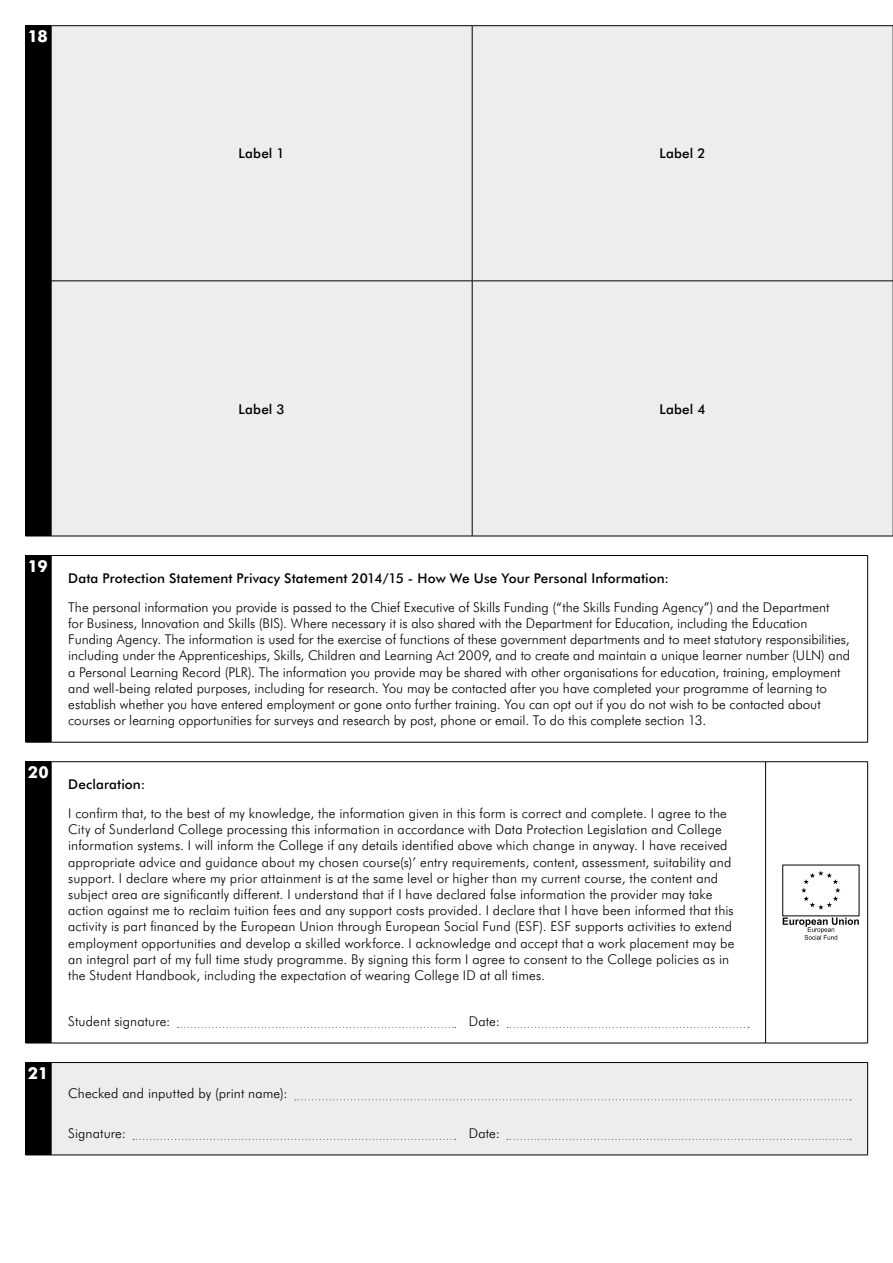
<style>
.page{position:relative;width:893px;height:1263px;background:#fff}
.page>*{position:absolute;margin:0;border:0;box-sizing:border-box;transform-origin:0 0}
.t1{font:700 16.5px "Futura BT";letter-spacing:-.02em;color:#fff}
.t2{font:300 13.5px/16.2px "Futura BT";color:#000}
.t3{font:500 13.5px "Futura BT";letter-spacing:.01em;color:#000}
</style>
<div class="page">
<div style="left:26px;top:26px;width:25px;height:510px;background:#000"></div>
<div style="left:52px;top:26px;width:840px;height:510px;background:#ededed"></div>
<svg style="left:26px;top:25px;width:25px;height:1px"></svg>
<hr style="left:25px;top:26px;width:1px;height:255px;background:#000">
<hr style="left:25px;top:281px;width:1px;height:255px;background:#000">
<svg style="left:26px;top:536px;width:25px;height:1px"></svg>
<hr style="left:472px;top:26px;width:1px;height:255px;background:#000">
<hr style="left:472px;top:281px;width:1px;height:255px;background:#000">
<hr style="left:51px;top:25px;width:421px;height:1px;background:#000">
<hr style="left:51px;top:26px;width:1px;height:255px;background:#000">
<hr style="left:472px;top:25px;width:421px;height:1px;background:#000">
<hr style="left:892px;top:26px;width:1px;height:255px;background:#000">
<hr style="left:51px;top:281px;width:421px;height:1px;background:#000">
<hr style="left:51px;top:281px;width:1px;height:255px;background:#000">
<hr style="left:472px;top:281px;width:421px;height:1px;background:#000">
<hr style="left:892px;top:281px;width:1px;height:255px;background:#000">
<hr style="left:51px;top:536px;width:421px;height:1px;background:#000">
<hr style="left:472px;top:536px;width:421px;height:1px;background:#000">
<div style="left:26px;top:555px;width:25px;height:187px;background:#000"></div>
<hr style="left:51px;top:555px;width:817px;height:1px;background:#000">
<hr style="left:51px;top:556px;width:1px;height:186px;background:#000">
<hr style="left:867px;top:556px;width:1px;height:186px;background:#000">
<hr style="left:51px;top:742px;width:817px;height:1px;background:#000">
<hr style="left:25px;top:556px;width:1px;height:186px;background:#000">
<svg style="left:26px;top:742px;width:25px;height:1px"></svg>
<div style="left:26px;top:762px;width:25px;height:281px;background:#000"></div>
<svg style="left:26px;top:761px;width:25px;height:1px"></svg>
<hr style="left:25px;top:762px;width:1px;height:281px;background:#000">
<svg style="left:26px;top:1043px;width:25px;height:1px"></svg>
<hr style="left:51px;top:761px;width:715px;height:1px;background:#000">
<hr style="left:51px;top:762px;width:1px;height:281px;background:#000">
<hr style="left:51px;top:1043px;width:715px;height:1px;background:#000">
<hr style="left:766px;top:761px;width:102px;height:1px;background:#000">
<hr style="left:765px;top:762px;width:1px;height:281px;background:#000">
<hr style="left:867px;top:762px;width:1px;height:281px;background:#000">
<hr style="left:766px;top:1043px;width:102px;height:1px;background:#000">
<svg style="left:178px;top:1027px;width:278px;height:1px"></svg>
<svg style="left:507px;top:1027px;width:242px;height:1px"></svg>
<svg style="left:801px;top:870px;width:39px;height:40px"></svg>
<svg style="left:783px;top:917px;width:76px;height:23px"></svg>
<div style="left:26px;top:1062px;width:25px;height:93px;background:#000"></div>
<div style="left:51px;top:1062px;width:817px;height:93px;background:#ededed"></div>
<hr style="left:25px;top:1063px;width:1px;height:92px;background:#000">
<svg style="left:26px;top:1155px;width:25px;height:1px"></svg>
<hr style="left:51px;top:1062px;width:817px;height:1px;background:#000">
<hr style="left:51px;top:1063px;width:1px;height:92px;background:#000">
<hr style="left:867px;top:1063px;width:1px;height:92px;background:#000">
<hr style="left:51px;top:1155px;width:817px;height:1px;background:#000">
<svg style="left:295px;top:1099px;width:556px;height:1px"></svg>
<svg style="left:133px;top:1139px;width:323px;height:1px"></svg>
<svg style="left:507px;top:1139px;width:344px;height:1px"></svg>
<p class="t1" style="left:28px;top:26px;width:22px">18</p>
<p class="t3" style="left:239px;top:145px;width:48px">Label 1</p>
<p class="t3" style="left:660px;top:145px;width:48px">Label 2</p>
<p class="t3" style="left:239px;top:401px;width:48px">Label 3</p>
<p class="t3" style="left:660px;top:401px;width:48px">Label 4</p>
<p class="t1" style="left:28px;top:556px;width:21px">19</p>
<p class="t1" style="left:28px;top:762px;width:23px">20</p>
<p class="t1" style="left:28px;top:1063px;width:22px">21</p>
<p class="t3" style="left:68px;top:570px;width:602px">Data Protection Statement Privacy Statement 2014/15 - How We Use Your Personal Information:</p>
<p class="t2" style="left:68px;top:599px;width:783px">The personal information you provide is passed to the Chief Executive of Skills Funding (“the Skills Funding Agency”) and the Department<br>for Business, Innovation and Skills (BIS). Where necessary it is also shared with the Department for Education, including the Education Funding Agency. The information is used for the exercise of functions of these government departments and to meet statutory responsibilities, including under the Apprenticeships, Skills, Children and Learning Act 2009, and to create and maintain a unique learner number (ULN) and a Personal Learning Record (PLR). The information you provide may be shared with other organisations for education, training, employment and well-being related purposes, including for research. You may be contacted after you have completed your programme of learning to establish whether you have entered employment or gone onto further training. You can opt out if you do not wish to be contacted about courses or learning opportunities for surveys and research by post, phone or email. To do this complete section 13.</p>
<p class="t3" style="left:68px;top:776px;width:78px">Declaration:</p>
<p class="t2" style="left:68px;top:805px;width:668px">I confirm that, to the best of my knowledge, the information given in this form is correct and complete. I agree to the City of Sunderland College processing this information in accordance with Data Protection Legislation and College information systems. I will inform the College if any details identified above which change in anyway. I have received appropriate advice and guidance about my chosen course(s)’ entry requirements, content, assessment, suitability and support. I declare where my prior attainment is at the same level or higher than my current course, the content and subject area are significantly different. I understand that if I have declared false information the provider may take action against me to reclaim tuition fees and any support costs provided. I declare that I have been informed that this activity is part financed by the European Union through European Social Fund (ESF). ESF supports activities to extend employment opportunities and develop a skilled workforce. I acknowledge and accept that a work placement may be an integral part of my full time study programme. By signing this form I agree to consent to the College policies as in the Student Handbook, including the expectation of wearing College ID at all times.</p>
<p class="t2" style="left:68px;top:1013px;width:104px">Student signature:</p>
<p class="t2" style="left:469px;top:1013px;width:33px">Date:</p>
<p class="t2" style="left:68px;top:1085px;width:221px">Checked and inputted by (print name):</p>
<p class="t2" style="left:68px;top:1125px;width:59px">Signature:</p>
<p class="t2" style="left:469px;top:1125px;width:33px">Date:</p>
</div>
